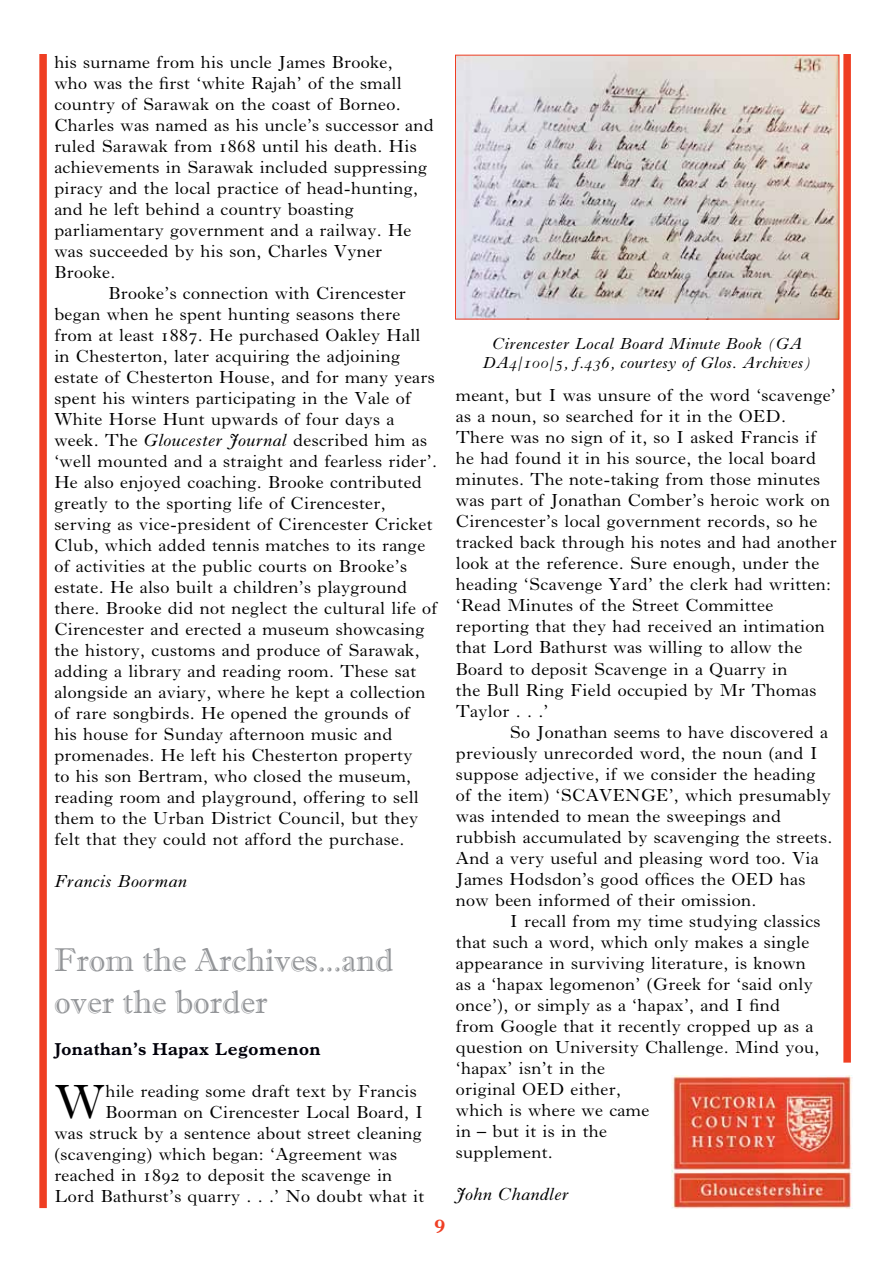
<style>
.page{position:relative;width:893px;height:1263px;background:#fff}
.page>*{position:absolute;margin:0;border:0;box-sizing:border-box;transform-origin:0 0}
.t1{font:49.5px "Imprint";color:#000}
.t2{font:33px/42px "Imprint MT Shadow";color:#939598}
.t3{font:700 21px "Imprint";color:#ef3e23}
.t4{font:18px/21px "Imprint";color:#000}
.t5{font:italic 18px "Imprint";color:#000}
.t6{font:700 18px "Imprint";color:#00000a}
.t7{font:italic 16.5px/19.5px "Imprint";color:#000;text-align:center}
.s1{font-style:italic}
</style>
<div class="page">
<div style="left:39px;top:54px;width:8px;height:1154px;background:#ef3e23"></div>
<div style="left:843px;top:54px;width:8px;height:1008px;background:#ef3e23"></div>
<img style="left:671px;top:1075px;width:181px;height:133px">
<img style="left:457px;top:57px;width:380px;height:260px">
<p class="t4" style="left:54px;top:51px;width:340px">his surname from his uncle James Brooke,</p>
<p class="t4" style="left:54px;top:72px;width:349px">who was the first ‘white Rajah’ of the small</p>
<p class="t4" style="left:54px;top:93px;width:348px">country of Sarawak on the coast of Borneo.</p>
<p class="t4" style="left:54px;top:114px;width:381px">Charles was named as his uncle’s successor and</p>
<p class="t4" style="left:54px;top:135px;width:364px">ruled Sarawak from 1868 until his death. His</p>
<p class="t4" style="left:54px;top:156px;width:375px">achievements in Sarawak included suppressing</p>
<p class="t4" style="left:54px;top:177px;width:366px">piracy and the local practice of head-hunting,</p>
<p class="t4" style="left:54px;top:198px;width:301px">and he left behind a country boasting</p>
<p class="t4" style="left:54px;top:219px;width:359px">parliamentary government and a railway. He</p>
<p class="t4" style="left:54px;top:240px;width:330px">was succeeded by his son, Charles Vyner</p>
<p class="t4" style="left:54px;top:261px;width:63px">Brooke.</p>
<p class="t4" style="left:108px;top:282px;width:299px">Brooke’s connection with Cirencester</p>
<p class="t4" style="left:54px;top:303px;width:348px">began when he spent hunting seasons there</p>
<p class="t4" style="left:54px;top:324px;width:368px">from at least 1887. He purchased Oakley Hall</p>
<p class="t4" style="left:54px;top:345px;width:348px">in Chesterton, later acquiring the adjoining</p>
<p class="t4" style="left:54px;top:366px;width:382px">estate of Chesterton House, and for many years</p>
<p class="t4" style="left:54px;top:387px;width:358px">spent his winters participating in the Vale of</p>
<p class="t4" style="left:54px;top:408px;width:342px">White Horse Hunt upwards of four days a</p>
<p class="t4" style="left:54px;top:429px;width:375px">week. The <span class="s1">Gloucester Journal</span> described him as</p>
<p class="t4" style="left:54px;top:450px;width:385px">‘well mounted and a straight and fearless rider’.</p>
<p class="t4" style="left:54px;top:471px;width:369px">He also enjoyed coaching. Brooke contributed</p>
<p class="t4" style="left:54px;top:492px;width:333px">greatly to the sporting life of Cirencester,</p>
<p class="t4" style="left:54px;top:513px;width:380px">serving as vice-president of Cirencester Cricket</p>
<p class="t4" style="left:54px;top:534px;width:373px">Club, which added tennis matches to its range</p>
<p class="t4" style="left:54px;top:555px;width:355px">of activities at the public courts on Brooke’s</p>
<p class="t4" style="left:54px;top:576px;width:355px">estate. He also built a children’s playground</p>
<p class="t4" style="left:54px;top:597px;width:385px">there. Brooke did not neglect the cultural life of</p>
<p class="t4" style="left:54px;top:618px;width:372px">Cirencester and erected a museum showcasing</p>
<p class="t4" style="left:54px;top:639px;width:367px">the history, customs and produce of Sarawak,</p>
<p class="t4" style="left:54px;top:660px;width:364px">adding a library and reading room. These sat</p>
<p class="t4" style="left:54px;top:681px;width:373px">alongside an aviary, where he kept a collection</p>
<p class="t4" style="left:54px;top:702px;width:358px">of rare songbirds. He opened the grounds of</p>
<p class="t4" style="left:54px;top:723px;width:340px">his house for Sunday afternoon music and</p>
<p class="t4" style="left:54px;top:744px;width:360px">promenades. He left his Chesterton property</p>
<p class="t4" style="left:54px;top:765px;width:359px">to his son Bertram, who closed the museum,</p>
<p class="t4" style="left:54px;top:786px;width:366px">reading room and playground, offering to sell</p>
<p class="t4" style="left:54px;top:807px;width:366px">them to the Urban District Council, but they</p>
<p class="t4" style="left:54px;top:828px;width:352px">felt that they could not afford the purchase.</p>
<p class="t5" style="left:54px;top:871px;width:134px">Francis Boorman</p>
<h2 class="t2" style="left:54px;top:939px;width:341px">From the Archives...and over the border</h2>
<p class="t6" style="left:54px;top:1039px;width:268px">Jonathan’s Hapax Legomenon</p>
<h1 class="t1" style="left:54px;top:1072px;width:53px">W</h1>
<p class="t4" style="left:105px;top:1080px;width:313px">hile reading some draft text by Francis</p>
<p class="t4" style="left:105px;top:1101px;width:320px">Boorman on Cirencester Local Board, I</p>
<p class="t4" style="left:54px;top:1122px;width:369px">was struck by a sentence about street cleaning</p>
<p class="t4" style="left:54px;top:1143px;width:345px">(scavenging) which began: ‘Agreement was</p>
<p class="t4" style="left:54px;top:1164px;width:340px">reached in 1892 to deposit the scavenge in</p>
<p class="t4" style="left:54px;top:1185px;width:372px">Lord Bathurst’s quarry . . .’ No doubt what it</p>
<p class="t3" style="left:434px;top:1209px;width:12px">9</p>
<p class="t7" style="left:482px;top:333px;width:331px">Cirencester Local Board Minute Book (GA<br>DA4/100/5, f.436, courtesy of Glos. Archives)</p>
<p class="t4" style="left:455px;top:384px;width:383px">meant, but I was unsure of the word ‘scavenge’ as a noun, so searched for it in the OED.<br>There was no sign of it, so I asked Francis if he had found it in his source, the local board minutes. The note-taking from those minutes was part of Jonathan Comber’s heroic work on Cirencester’s local government records, so he tracked back through his notes and had another look at the reference. Sure enough, under the heading ‘Scavenge Yard’ the clerk had written: ‘Read Minutes of the Street Committee reporting that they had received an intimation that Lord Bathurst was willing to allow the Board to deposit Scavenge in a Quarry in<br>the Bull Ring Field occupied by Mr Thomas Taylor . . .’</p>
<p class="t4" style="left:455px;top:720px;width:378px;text-indent:54px">So Jonathan seems to have discovered a previously unrecorded word, the noun (and I suppose adjective, if we consider the heading of the item) ‘SCAVENGE’, which presumably was intended to mean the sweepings and rubbish accumulated by scavenging the streets.<br>And a very useful and pleasing word too. Via James Hodsdon’s good offices the OED has now been informed of their omission.</p>
<p class="t4" style="left:455px;top:910px;width:367px;text-indent:54px">I recall from my time studying classics that such a word, which only makes a single appearance in surviving literature, is known as a ‘hapax legomenon’ (Greek for ‘said only once’), or simply as a ‘hapax’, and I find from Google that it recently cropped up as a question on University Challenge. Mind you, ‘hapax’ isn’t in the<br>original OED either,<br>which is where we came<br>in – but it is in the<br>supplement.</p>
<p class="t5" style="left:455px;top:1183px;width:115px">John Chandler</p>
</div>
